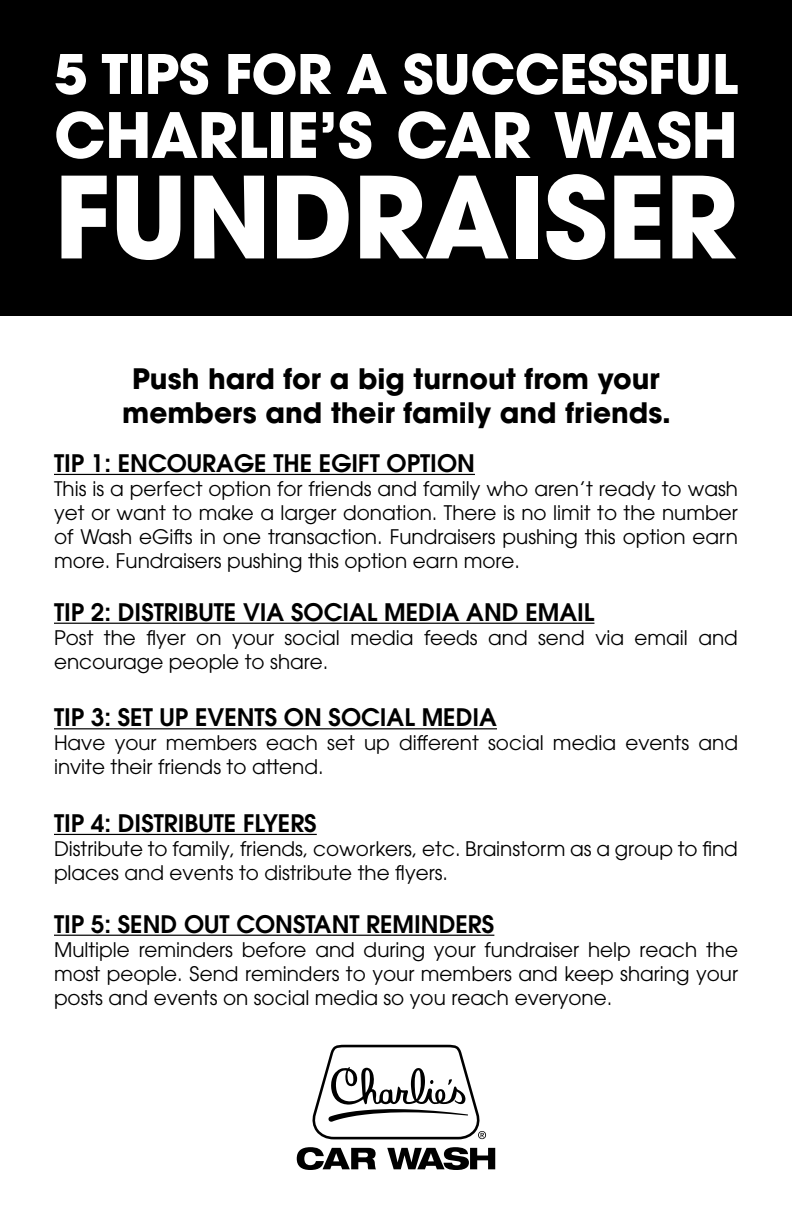
<style>
.page{position:relative;width:792px;height:1224px;background:#fff}
.page>*{position:absolute;margin:0;border:0;box-sizing:border-box;transform-origin:0 0}
.t1{font:700 112px "ITC Avant Garde Std";letter-spacing:-.01em;color:#fff}
.t2{font:700 62px "ITC Avant Garde Std";letter-spacing:-.01em;color:#fff}
.t3{font:700 54px "ITC Avant Garde Std";letter-spacing:-.01em;color:#fff}
.t4{font:700 28px/33.6px "ITC Avant Garde Std";color:#000;text-align:center}
.t5{font:600 24px "ITC Avant Garde Std";color:#000}
.t6{font:20px/24px "ITC Avant Garde Std";color:#000}
</style>
<div class="page">
<div style="left:0;top:0;width:792px;height:315px;background:#000"></div>
<hr style="left:54px;top:474px;width:421px;height:1px;background:#000">
<hr style="left:54px;top:623px;width:540px;height:1px;background:#000">
<hr style="left:54px;top:728px;width:443px;height:1px;background:#000">
<hr style="left:54px;top:834px;width:263px;height:1px;background:#000">
<hr style="left:54px;top:935px;width:440px;height:1px;background:#000">
<svg style="left:387px;top:1147px;width:108px;height:23px"></svg>
<svg style="left:297px;top:1147px;width:79px;height:23px"></svg>
<svg style="left:312px;top:1045px;width:174px;height:94px"></svg>
<h3 class="t3" style="left:54px;top:38px;width:686px">5 TIPS FOR A SUCCESSFUL</h3>
<h2 class="t2" style="left:54px;top:94px;width:685px">CHARLIE’S CAR WASH</h2>
<h1 class="t1" style="left:54px;top:142px;width:685px">FUNDRAISER</h1>
<h3 class="t4" style="left:122px;top:362px;width:550px">Push hard for a big turnout from your members and their family and friends.</h3>
<p class="t5" style="left:54px;top:448px;width:422px">TIP 1: ENCOURAGE THE EGIFT OPTION</p>
<p class="t6" style="left:54px;top:476px;width:686px;text-align:justify">This is a perfect option for friends and family who aren’t ready to wash yet or want to make a larger donation. There is no limit to the number of Wash eGifts in one transaction. Fundraisers pushing this option earn more. Fundraisers pushing this option earn more.</p>
<p class="t5" style="left:54px;top:596px;width:542px">TIP 2: DISTRIBUTE VIA SOCIAL MEDIA AND EMAIL</p>
<p class="t6" style="left:54px;top:625px;width:685px">Post the flyer on your social media feeds and send via email and encourage people to share.</p>
<p class="t5" style="left:54px;top:702px;width:445px">TIP 3: SET UP EVENTS ON SOCIAL MEDIA</p>
<p class="t6" style="left:54px;top:731px;width:686px">Have your members each set up different social media events and invite their friends to attend.</p>
<p class="t5" style="left:54px;top:808px;width:264px">TIP 4: DISTRIBUTE FLYERS</p>
<p class="t6" style="left:54px;top:836px;width:685px">Distribute to family, friends, coworkers, etc. Brainstorm as a group to find places and events to distribute the flyers.</p>
<p class="t5" style="left:54px;top:908px;width:442px">TIP 5: SEND OUT CONSTANT REMINDERS</p>
<p class="t6" style="left:54px;top:937px;width:686px;text-align:justify">Multiple reminders before and during your fundraiser help reach the most people. Send reminders to your members and keep sharing your posts and events on social media so you reach everyone.</p>
</div>
